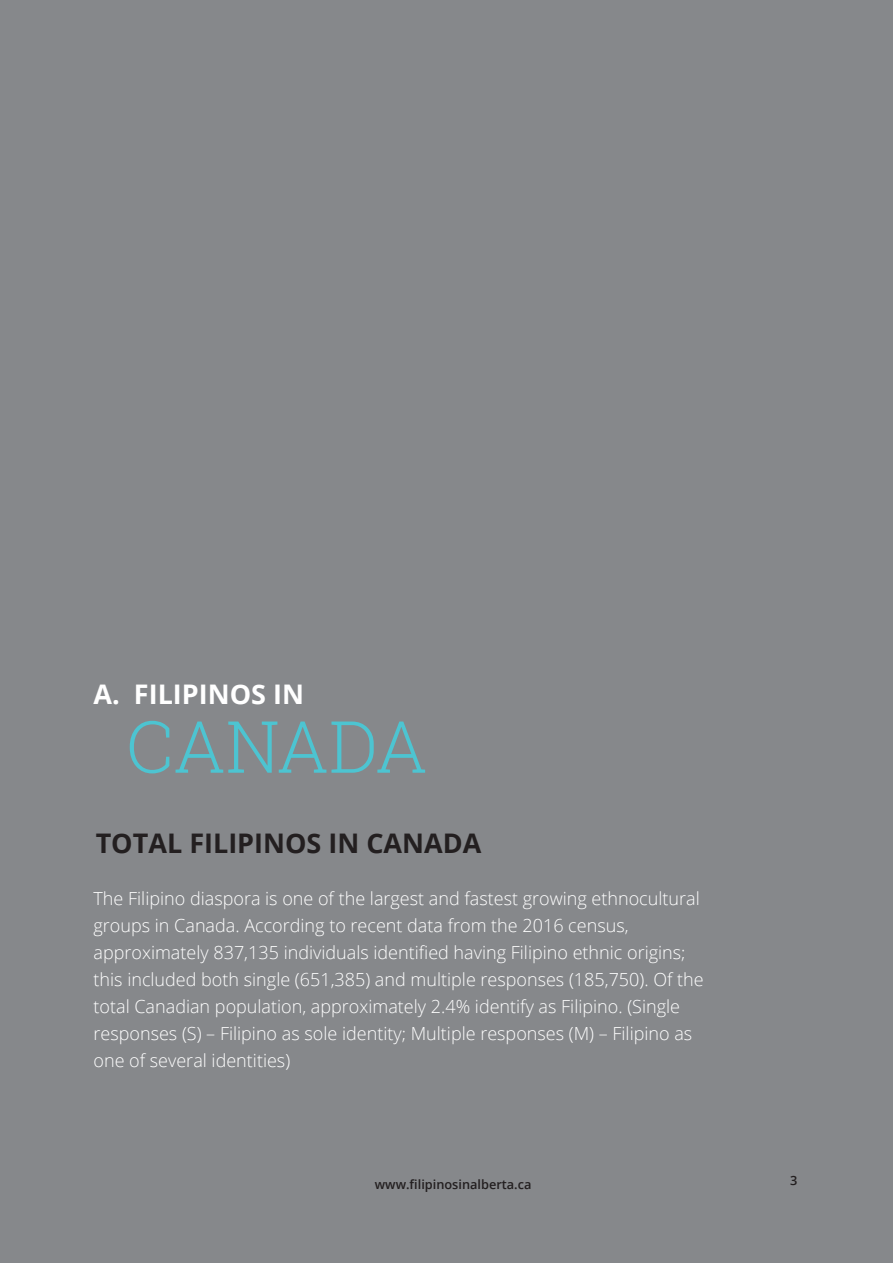
<style>
.page{position:relative;width:893px;height:1263px;background:#86888b}
.page>*{position:absolute;margin:0;border:0;box-sizing:border-box;transform-origin:0 0}
.Page_Header_-_Blue{font:300 72px "Roboto Slab";color:#4dc4d1}
.Page_Header_-_Black{font:700 27px "Open Sans";color:#231f20}
.Page_Header_-_White{font:700 27px "Open Sans";color:#fff}
.Page_Body_Text_-_Whi{font:300 18px/27px "Open Sans";color:#fff}
.Top_Right_Address{font:600 12.75px "Open Sans";color:#231f20}
.Page_Number_-_Align{font:600 12.75px "Open Sans";color:#231f20}
</style>
<div class="page">
<p class="Page_Header_-_White" style="left:94px;top:675px;width:212px">A. FILIPINOS IN</p>
<p class="Page_Header_-_Blue" style="left:126px;top:697px;width:303px">CANADA</p>
<p class="Page_Header_-_Black" style="left:96px;top:824px;width:387px">TOTAL FILIPINOS IN CANADA</p>
<p class="Page_Body_Text_-_Whi" style="left:94px;top:885px;width:612px">The Filipino diaspora is one of the largest and fastest growing ethnocultural groups in Canada. According to recent data from the 2016 census, approximately 837,135 individuals identified having Filipino ethnic origins; this included both single (651,385) and multiple responses (185,750). Of the total Canadian population, approximately 2.4% identify as Filipino. (Single responses (S) – Filipino as sole identity; Multiple responses (M) – Filipino as one of several identities)</p>
<p class="Top_Right_Address" style="left:375px;top:1175px;width:158px">www.filipinosinalberta.ca</p>
<p class="Page_Number_-_Align" style="left:790px;top:1171px;width:9px">3</p>
</div>
